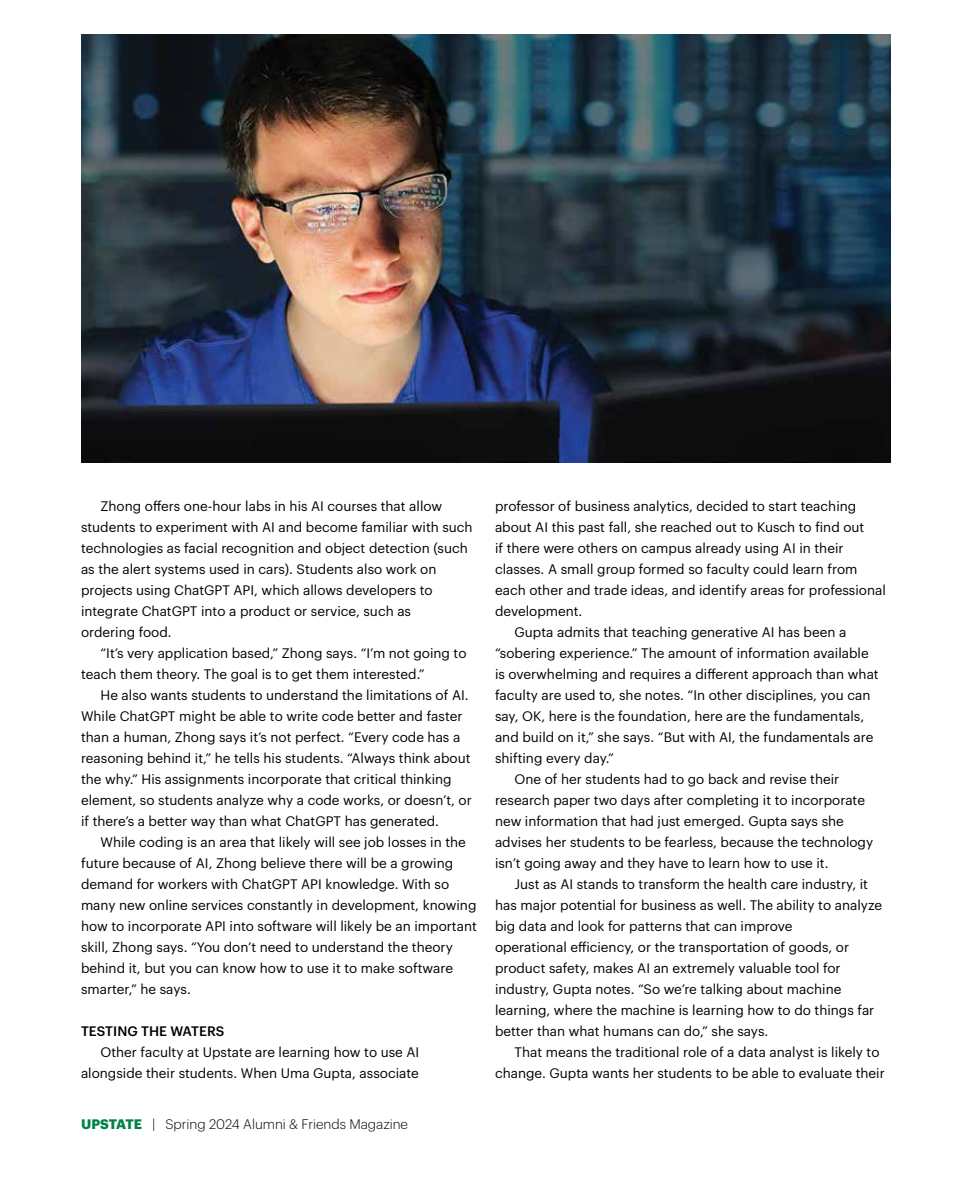
<style>
.page{position:relative;width:972px;height:1188px;background:#fff}
.page>*{position:absolute;margin:0;border:0;box-sizing:border-box;transform-origin:0 0}
.t1{font:13.5px/21px "Graphik";color:#000}
.t2{font:300 13.5px "Graphik";color:#000}
.t3{font:500 13.5px "Graphik";letter-spacing:.005em;color:#000}
.s1{font-weight:700;color:#008345}
</style>
<div class="page">
<img style="left:81px;top:35px;width:810px;height:427px">
<p class="t1" style="left:81px;top:494px;width:393px;text-indent:19px">Zhong offers one-hour labs in his AI courses that allow students to experiment with AI and become familiar with such technologies as facial recognition and object detection (such as the alert systems used in cars). Students also work on projects using ChatGPT API, which allows developers to integrate ChatGPT into a product or service, such as<br>ordering food.</p>
<p class="t1" style="left:81px;top:641px;width:387px;text-indent:19px">“It’s very application based,” Zhong says. “I’m not going to teach them theory. The goal is to get them interested.”</p>
<p class="t1" style="left:81px;top:683px;width:392px;text-indent:19px">He also wants students to understand the limitations of AI.<br>While ChatGPT might be able to write code better and faster than a human, Zhong says it’s not perfect. “Every code has a reasoning behind it,” he tells his students. “Always think about the why.” His assignments incorporate that critical thinking element, so students analyze why a code works, or doesn’t, or if there’s a better way than what ChatGPT has generated.</p>
<p class="t1" style="left:81px;top:830px;width:398px;text-indent:19px">While coding is an area that likely will see job losses in the future because of AI, Zhong believe there will be a growing demand for workers with ChatGPT API knowledge. With so many new online services constantly in development, knowing how to incorporate API into software will likely be an important skill, Zhong says. “You don’t need to understand the theory behind it, but you can know how to use it to make software smarter,” he says.</p>
<p class="t3" style="left:81px;top:1021px;width:145px">TESTING THE WATERS</p>
<p class="t1" style="left:81px;top:1040px;width:340px;text-align:right">Other faculty at Upstate are learning how to use AI alongside their students. When Uma Gupta, associate</p>
<p class="t2" style="left:81px;top:1114px;width:329px"><span class="s1">UPSTATE</span> | Spring 2024 Alumni &amp; Friends Magazine</p>
<p class="t1" style="left:495px;top:494px;width:363px">professor of business analytics, decided to start teaching</p>
<p class="t1" style="left:495px;top:515px;width:371px">about AI this past fall, she reached out to Kusch to find out</p>
<p class="t1" style="left:495px;top:536px;width:350px">if there were others on campus already using AI in their</p>
<p class="t1" style="left:495px;top:557px;width:364px">classes. A small group formed so faculty could learn from</p>
<p class="t1" style="left:495px;top:578px;width:392px">each other and trade ideas, and identify areas for professional</p>
<p class="t1" style="left:495px;top:599px;width:89px">development.</p>
<p class="t1" style="left:514px;top:620px;width:333px">Gupta admits that teaching generative AI has been a</p>
<p class="t1" style="left:495px;top:641px;width:375px">“sobering experience.” The amount of information available</p>
<p class="t1" style="left:495px;top:662px;width:385px">is overwhelming and requires a different approach than what</p>
<p class="t1" style="left:495px;top:683px;width:377px">faculty are used to, she notes. “In other disciplines, you can</p>
<p class="t1" style="left:495px;top:704px;width:371px">say, OK, here is the foundation, here are the fundamentals,</p>
<p class="t1" style="left:495px;top:725px;width:380px">and build on it,” she says. “But with AI, the fundamentals are</p>
<p class="t1" style="left:495px;top:746px;width:120px">shifting every day.”</p>
<p class="t1" style="left:514px;top:767px;width:326px">One of her students had to go back and revise their</p>
<p class="t1" style="left:495px;top:788px;width:372px">research paper two days after completing it to incorporate</p>
<p class="t1" style="left:495px;top:809px;width:350px">new information that had just emerged. Gupta says she</p>
<p class="t1" style="left:495px;top:830px;width:380px">advises her students to be fearless, because the technology</p>
<p class="t1" style="left:495px;top:851px;width:335px">isn’t going away and they have to learn how to use it.</p>
<p class="t1" style="left:514px;top:872px;width:355px">Just as AI stands to transform the health care industry, it</p>
<p class="t1" style="left:495px;top:893px;width:389px">has major potential for business as well. The ability to analyze</p>
<p class="t1" style="left:495px;top:914px;width:299px">big data and look for patterns that can improve</p>
<p class="t1" style="left:495px;top:935px;width:356px">operational efficiency, or the transportation of goods, or</p>
<p class="t1" style="left:495px;top:956px;width:347px">product safety, makes AI an extremely valuable tool for</p>
<p class="t1" style="left:495px;top:977px;width:348px">industry, Gupta notes. “So we’re talking about machine</p>
<p class="t1" style="left:495px;top:998px;width:381px">learning, where the machine is learning how to do things far</p>
<p class="t1" style="left:495px;top:1019px;width:275px">better than what humans can do,” she says.</p>
<p class="t1" style="left:514px;top:1040px;width:367px">That means the traditional role of a data analyst is likely to</p>
<p class="t1" style="left:495px;top:1061px;width:391px">change. Gupta wants her students to be able to evaluate their</p>
</div>
